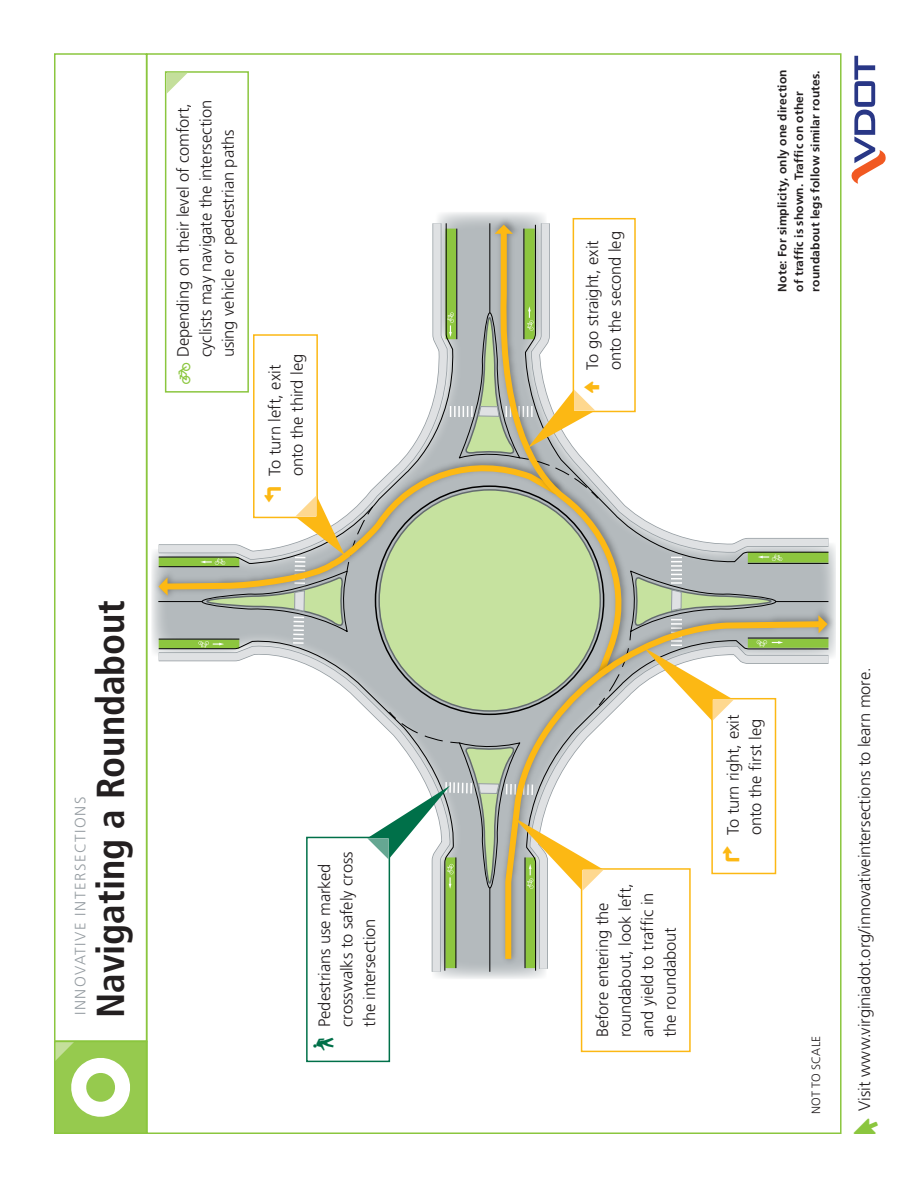
<style>
.page{position:relative;width:918px;height:1188px;background:#fff}
.page>*{position:absolute;margin:0;border:0;box-sizing:border-box;transform-origin:0 0}
.t1{font:48px "ESRIUSMUTCD1";color:#007049}
.t2{font:43.5px "ESRIUSMUTCD1";color:#fcb814}
.Type_Heading{font:700 condensed 39px "Frutiger LT Std";color:#231f20}
.t3{font:300 16.5px/22.5px "Frutiger LT Std";letter-spacing:-.005em;color:#231f20}
.Alt_Heading{font:300 15px "Frutiger LT Std";letter-spacing:.1em;color:#959ca1}
.t4{font:700 12px/16.5px "Frutiger LT Std";letter-spacing:.015em;color:#231f20}
.Not_to_Scale{font:300 12px "Frutiger LT Std";letter-spacing:.015em;color:#231f20}
.s1{font-family:"ESRIUSMUTCD2";font-weight:400;font-size:34.5px;color:#fcb814}
</style>
<div class="page">
<svg style="left:152px;top:212px;width:684px;height:767px;fill:#b4babd"></svg>
<svg style="left:152px;top:643px;width:304px;height:336px"></svg>
<svg style="left:158px;top:638px;width:301px;height:333px"></svg>
<svg style="left:152px;top:216px;width:301px;height:239px"></svg>
<svg style="left:158px;top:223px;width:298px;height:232px"></svg>
<svg style="left:633px;top:216px;width:203px;height:340px"></svg>
<svg style="left:636px;top:224px;width:193px;height:339px"></svg>
<hr style="left:748px;top:563px;width:80px;height:1px;background:#000">
<hr style="left:489px;top:888px;width:1px;height:84px;background:#000">
<hr style="left:776px;top:601px;width:52px;height:1px;background:#000">
<hr style="left:456px;top:857px;width:1px;height:111px;background:#000">
<hr style="left:456px;top:229px;width:1px;height:110px;background:#000">
<hr style="left:159px;top:639px;width:80px;height:1px;background:#000">
<img style="left:152px;top:455px;width:46px;height:148px">
<svg style="left:160px;top:456px;width:38px;height:137px"></svg>
<svg style="left:158px;top:577px;width:10px;height:19px"></svg>
<img style="left:486px;top:213px;width:147px;height:93px">
<svg style="left:498px;top:227px;width:141px;height:79px"></svg>
<svg style="left:495px;top:225px;width:18px;height:9px"></svg>
<img style="left:497px;top:603px;width:339px;height:365px">
<svg style="left:502px;top:618px;width:324px;height:347px"></svg>
<svg style="left:818px;top:615px;width:10px;height:18px"></svg>
<div style="left:54px;top:53px;width:93px;height:989px;border:2px solid #8bc63e"></div>
<svg style="left:852px;top:56px;width:34px;height:128px"></svg>
<div style="left:54px;top:1041px;width:93px;height:93px;background:#96ca4e"></div>
<svg style="left:57px;top:1044px;width:73px;height:73px"></svg>
<div style="left:54px;top:1041px;width:93px;height:93px;border:2px solid #8bc63e"></div>
<div style="left:307px;top:837px;width:82px;height:224px;background:#fff"></div>
<div style="left:306px;top:837px;width:84px;height:225px;border:2px solid #007049"></div>
<div style="left:582px;top:869px;width:108px;height:182px;background:#fff"></div>
<div style="left:581px;top:868px;width:110px;height:184px;border:2px solid #fcb814"></div>
<div style="left:573px;top:219px;width:62px;height:192px;background:#fff"></div>
<div style="left:573px;top:218px;width:63px;height:194px;border:2px solid #fcb814"></div>
<svg style="left:198px;top:306px;width:585px;height:585px"></svg>
<div style="left:166px;top:72px;width:82px;height:320px;background:#fff"></div>
<div style="left:165px;top:71px;width:84px;height:322px;border:2px solid #8bc63e"></div>
<svg style="left:166px;top:73px;width:22px;height:21px"></svg>
<p class="Alt_Heading" style="left:72px;top:1015px;width:220px;rotate:-90deg">INNOVATIVE INTERSECTIONS</p>
<p class="Type_Heading" style="left:87px;top:1018px;width:420px;rotate:-90deg">Navigating a Roundabout</p>
<p class="t3" style="left:172px;top:357px;width:259px;rotate:-90deg">Depending on their level of comfort, cyclists may navigate the intersection using vehicle or pedestrian paths</p>
<p class="t3" style="left:264px;top:476px;width:124px;rotate:-90deg">To turn left, exit onto the third leg</p>
<p class="t2" style="left:247px;top:510px;width:32px;rotate:-90deg">h</p>
<p class="t3" style="left:582px;top:370px;width:141px;text-indent:-34px;rotate:-90deg"><span class="s1">ä</span>To go straight, exit onto the second leg</p>
<p class="t4" style="left:774px;top:292px;width:224px;rotate:-90deg">Note: For simplicity, only one direction of traffic is shown. Traffic on other roundabout legs follow similar routes.</p>
<p class="t3" style="left:722px;top:835px;width:122px;rotate:-90deg">To turn right, exit onto the first leg</p>
<p class="t3" style="left:313px;top:1027px;width:177px;rotate:-90deg">Pedestrians use marked crosswalks to safely cross the intersection</p>
<p class="t2" style="left:706px;top:869px;width:32px;rotate:-90deg">g</p>
<p class="t3" style="left:591px;top:1037px;width:155px;rotate:-90deg">Before entering the roundabout, look left, and yield to traffic in the roundabout</p>
<p class="t1" style="left:296px;top:1061px;width:35px;rotate:-90deg">q</p>
<p class="Not_to_Scale" style="left:809px;top:1114px;width:80px;rotate:-90deg">NOT TO SCALE</p>
<p class="t3" style="left:853px;top:1111px;width:445px;rotate:-90deg">Visit www.virginiadot.org/innovativeintersections to learn more.</p>
</div>
